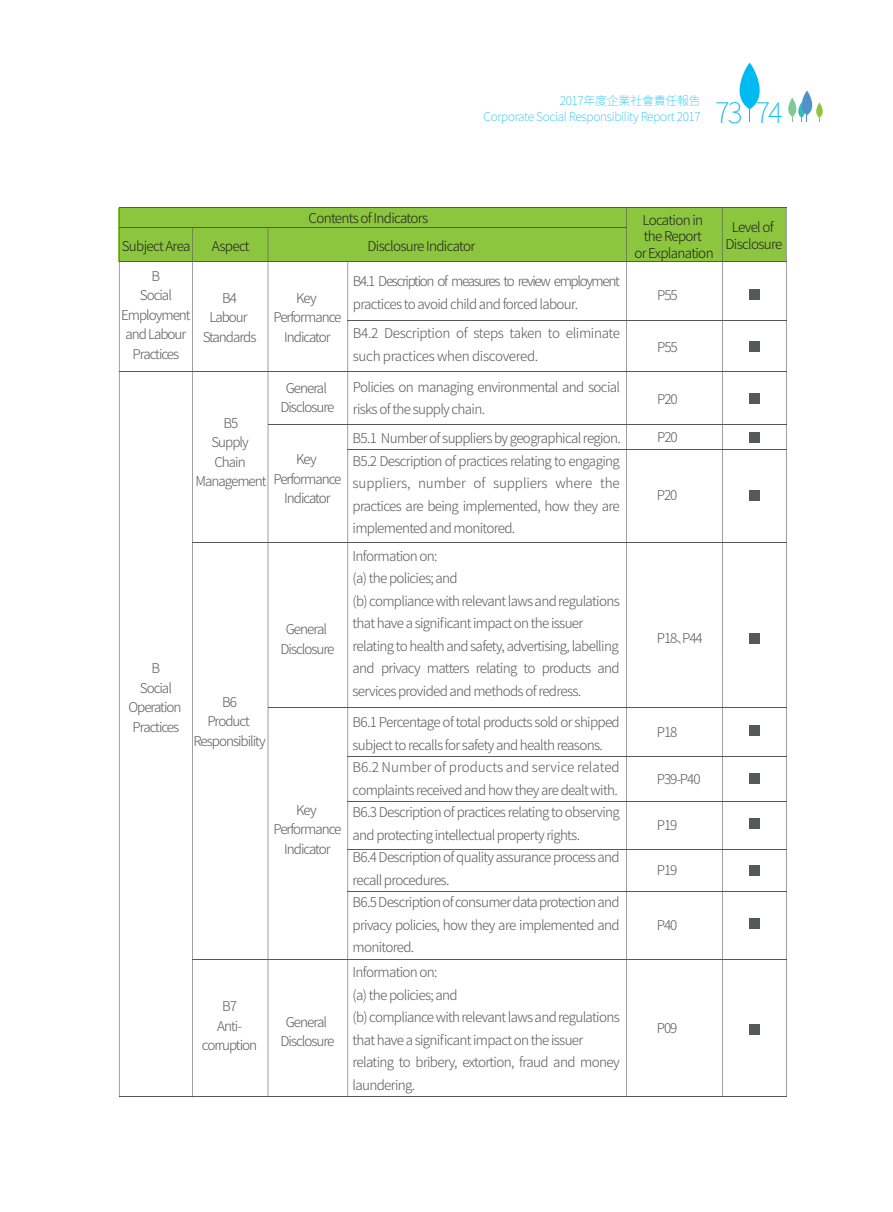
<style>
.page{position:relative;width:893px;height:1212px;background:#fff}
.page>*{position:absolute;margin:0;border:0;box-sizing:border-box;transform-origin:0 0}
.t1{font:200 28.35px "Source Han Sans CN";color:#00baf1}
.t2{font:300 13.5px/22.5px "Source Han Sans CN";letter-spacing:-.05em;color:#57585a}
.t3{font:300 13.5px/19.5px "Source Han Sans CN";letter-spacing:-.075em;color:#57585a;text-align:center}
.t4{font:300 13.5px/16.5px "Source Han Sans CN";letter-spacing:-.05em;color:#231f20;text-align:center}
.t5{font:300 13.5px/22.5px "Source Han Sans CN";letter-spacing:-.1em;color:#57585a}
.t6{font:300 13.5px/22.5px "Source Han Sans CN";letter-spacing:-.025em;color:#57585a}
.t7{font:200 12px "Source Han Sans CN";letter-spacing:-.025em;color:#00baf1}
</style>
<div class="page">
<svg style="left:739px;top:63px;width:21px;height:59px"></svg>
<svg style="left:788px;top:91px;width:35px;height:31px"></svg>
<div style="left:119px;top:208px;width:667px;height:54px;background:#8bc63e"></div>
<hr style="left:119px;top:207px;width:667px;height:1px;background:#57585a">
<hr style="left:119px;top:261px;width:667px;height:1px;background:#57585a">
<hr style="left:119px;top:207px;width:1px;height:890px;background:#57585a">
<hr style="left:786px;top:207px;width:1px;height:890px;background:#57585a">
<hr style="left:722px;top:208px;width:1px;height:889px;background:#57585a">
<hr style="left:626px;top:207px;width:1px;height:890px;background:#57585a">
<hr style="left:192px;top:228px;width:1px;height:869px;background:#57585a">
<hr style="left:268px;top:227px;width:1px;height:870px;background:#57585a">
<hr style="left:348px;top:261px;width:1px;height:836px;background:#57585a">
<div style="left:749px;top:490px;width:10px;height:10px;background:#57585a"></div>
<div style="left:749px;top:393px;width:10px;height:10px;background:#57585a"></div>
<div style="left:749px;top:341px;width:10px;height:11px;background:#57585a"></div>
<div style="left:749px;top:289px;width:10px;height:11px;background:#57585a"></div>
<div style="left:749px;top:432px;width:10px;height:11px;background:#57585a"></div>
<div style="left:749px;top:918px;width:10px;height:11px;background:#57585a"></div>
<div style="left:749px;top:865px;width:10px;height:11px;background:#57585a"></div>
<div style="left:749px;top:818px;width:10px;height:10px;background:#57585a"></div>
<div style="left:749px;top:773px;width:10px;height:11px;background:#57585a"></div>
<div style="left:749px;top:725px;width:10px;height:11px;background:#57585a"></div>
<div style="left:749px;top:633px;width:10px;height:10px;background:#57585a"></div>
<div style="left:749px;top:1024px;width:10px;height:11px;background:#57585a"></div>
<hr style="left:119px;top:1096px;width:667px;height:1px;background:#57585a">
<hr style="left:348px;top:449px;width:438px;height:1px;background:#57585a">
<hr style="left:268px;top:424px;width:518px;height:1px;background:#57585a">
<hr style="left:348px;top:756px;width:438px;height:1px;background:#57585a">
<hr style="left:348px;top:801px;width:438px;height:1px;background:#57585a">
<hr style="left:348px;top:849px;width:438px;height:1px;background:#57585a">
<hr style="left:348px;top:892px;width:438px;height:1px;background:#57585a">
<hr style="left:268px;top:707px;width:518px;height:1px;background:#57585a">
<hr style="left:192px;top:542px;width:594px;height:1px;background:#57585a">
<hr style="left:119px;top:371px;width:667px;height:1px;background:#57585a">
<hr style="left:192px;top:959px;width:594px;height:1px;background:#57585a">
<hr style="left:119px;top:227px;width:507px;height:1px;background:#57585a">
<hr style="left:348px;top:320px;width:438px;height:1px;background:#57585a">
<p class="t7" style="left:560px;top:94px;width:143px">2017年度企業社會責任報告</p>
<p class="t7" style="left:484px;top:109px;width:219px">Corporate Social Responsibility Report 2017</p>
<h1 class="t1" style="left:715px;top:97px;width:69px">73 74</h1>
<p class="t4" style="left:309px;top:210px;width:121px">Contents of Indicators</p>
<p class="t4" style="left:634px;top:212px;width:81px">Location in the Report<br>or Explanation</p>
<p class="t4" style="left:122px;top:238px;width:70px">Subject Area</p>
<p class="t4" style="left:212px;top:238px;width:39px">Aspect</p>
<p class="t4" style="left:368px;top:238px;width:109px">Disclosure Indicator</p>
<p class="t3" style="left:121px;top:266px;width:71px">B<br>Social<br>Employment and Labour<br>Practices</p>
<p class="t3" style="left:203px;top:288px;width:55px">B4<br>Labour<br>Standards</p>
<p class="t3" style="left:273px;top:288px;width:69px">Key<br>Performance<br>Indicator</p>
<p class="t3" style="left:196px;top:413px;width:72px">B5<br>Supply<br>Chain<br>Management</p>
<p class="t3" style="left:280px;top:378px;width:55px">General<br>Disclosure</p>
<p class="t3" style="left:273px;top:450px;width:69px">Key<br>Performance<br>Indicator</p>
<p class="t3" style="left:128px;top:659px;width:55px">B<br>Social<br>Operation<br>Practices</p>
<p class="t3" style="left:194px;top:692px;width:74px">B6<br>Product<br>Responsibility</p>
<p class="t3" style="left:280px;top:620px;width:55px">General<br>Disclosure</p>
<p class="t3" style="left:273px;top:800px;width:69px">Key<br>Performance<br>Indicator</p>
<p class="t3" style="left:202px;top:997px;width:57px">B7<br>Anti&shy;corruption</p>
<p class="t3" style="left:280px;top:1012px;width:55px">General<br>Disclosure</p>
<p class="t5" style="left:353px;top:270px;width:268px">B4.1 Description of measures to review employment practices to avoid child and forced labour.</p>
<p class="t6" style="left:353px;top:322px;width:269px">B4.2 Description of steps taken to eliminate such practices when discovered.</p>
<p class="t2" style="left:353px;top:376px;width:269px">Policies on managing environmental and social risks of the supply chain.</p>
<p class="t2" style="left:353px;top:427px;width:270px;text-align:justify">B5.1 Number of suppliers by geographical region.<br>B5.2 Description of practices relating to engaging suppliers, number of suppliers where the practices are being implemented, how they are implemented and monitored.</p>
<p class="t2" style="left:353px;top:545px;width:269px">Information on:<br>(a) the policies; and<br>(b) compliance with relevant laws and regulations that have a significant impact on the issuer relating to health and safety, advertising, labelling and privacy matters relating to products and services provided and methods of redress.</p>
<p class="t2" style="left:353px;top:711px;width:269px">B6.1 Percentage of total products sold or shipped subject to recalls for safety and health reasons.<br>B6.2 Number of products and service related complaints received and how they are dealt with.<br>B6.3 Description of practices relating to observing and protecting intellectual property rights.<br>B6.4 Description of quality assurance process and recall procedures.<br>B6.5 Description of consumer data protection and privacy policies, how they are implemented and monitored.</p>
<p class="t2" style="left:353px;top:961px;width:269px">Information on:<br>(a) the policies; and<br>(b) compliance with relevant laws and regulations that have a significant impact on the issuer relating to bribery, extortion, fraud and money laundering.</p>
<p class="t2" style="left:657px;top:284px;width:22px">P55</p>
<p class="t2" style="left:657px;top:336px;width:22px">P55</p>
<p class="t2" style="left:657px;top:388px;width:22px">P20</p>
<p class="t2" style="left:657px;top:426px;width:22px">P20</p>
<p class="t2" style="left:657px;top:484px;width:22px">P20</p>
<p class="t2" style="left:657px;top:627px;width:48px">P18、P44</p>
<p class="t2" style="left:657px;top:721px;width:22px">P18</p>
<p class="t2" style="left:657px;top:768px;width:45px">P39-P40</p>
<p class="t2" style="left:657px;top:814px;width:22px">P19</p>
<p class="t2" style="left:657px;top:859px;width:22px">P19</p>
<p class="t2" style="left:657px;top:914px;width:22px">P40</p>
<p class="t2" style="left:657px;top:1017px;width:22px">P09</p>
<p class="t4" style="left:725px;top:219px;width:58px">Level of<br>Disclosure</p>
</div>
